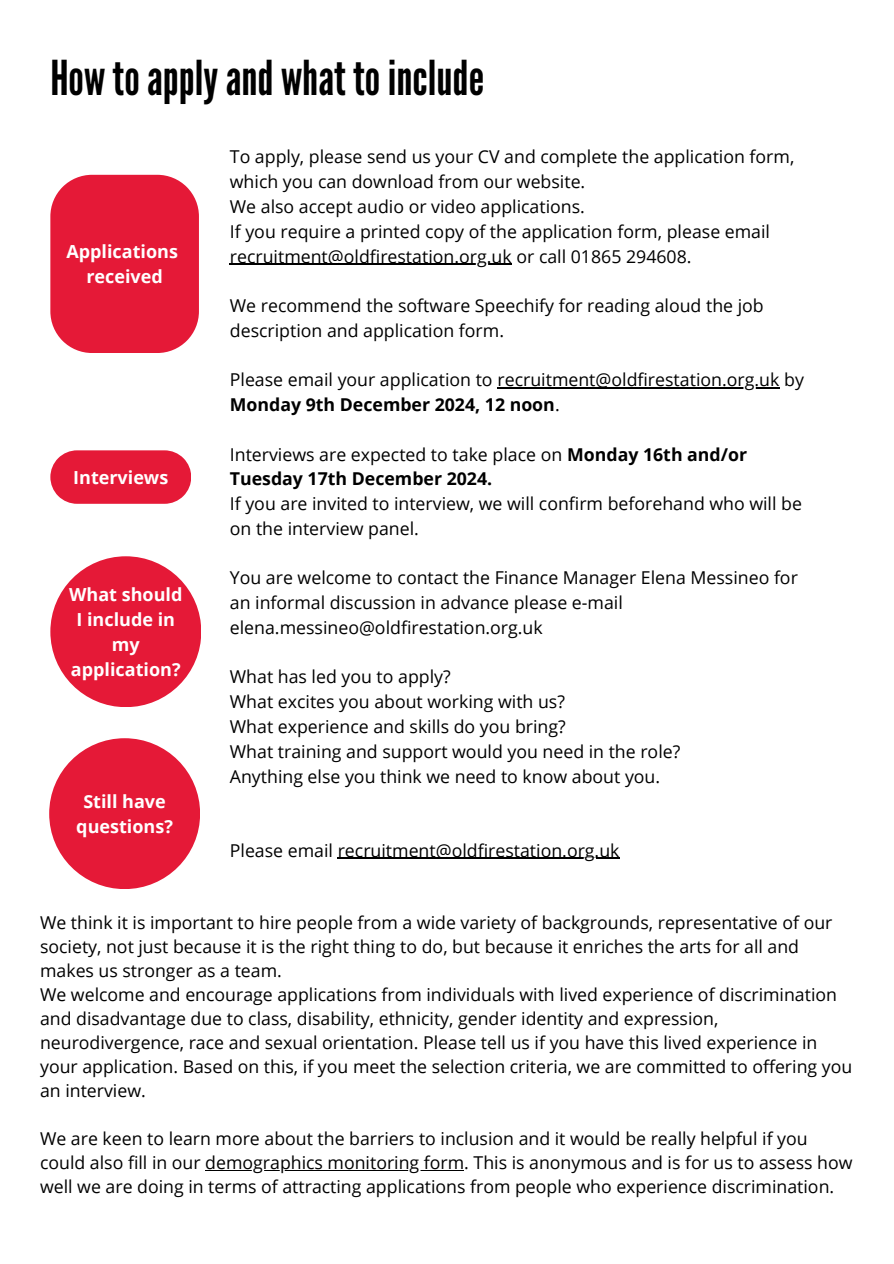
<style>
.page{position:relative;width:894px;height:1264px;background:#fff}
.page>*{position:absolute;margin:0;border:0;box-sizing:border-box;transform-origin:0 0}
.t1{font:48px "League Gothic";color:#000}
.t2{font:700 18px/24.8px "Open Sans";color:#fff;text-align:center}
.t3{font:17.7px/24px "Open Sans";color:#000}
.t4{font:700 17.7px "Open Sans";color:#000}
.s1{font-weight:400}
.s2{font-weight:700}
</style>
<div class="page">
<div style="left:50px;top:175px;width:149px;height:178px;background:#e51937"></div>
<svg style="left:50px;top:450px;width:141px;height:54px;background:#e72e49"></svg>
<hr style="left:230px;top:264px;width:281px;height:1px;background:#000">
<hr style="left:497px;top:387px;width:282px;height:1px;background:#000">
<hr style="left:337px;top:858px;width:282px;height:1px;background:#000">
<div style="left:50px;top:556px;width:151px;height:151px;background:#e51937;border-radius:50%"></div>
<hr style="left:205px;top:1169px;width:259px;height:1px;background:#000">
<div style="left:49px;top:738px;width:151px;height:151px;background:#e51937;border-radius:50%"></div>
<p class="t1" style="left:50px;top:50px;width:435px">How toapplyand what toinclude</p>
<h1 class="t2" style="left:66px;top:239px;width:113px">Applications received</h1>
<h2 class="t2" style="left:73px;top:465px;width:97px">Interviews</h2>
<p class="t2" style="left:69px;top:582px;width:115px">What should<br>I include in my application?</p>
<p class="t2" style="left:76px;top:788px;width:98px">Still have questions?</p>
<h2 class="t3" style="left:230px;top:144px;width:566px;line-height:24.8px">To apply, please send us your CV and complete the application form, which you can download from our website.</h2>
<h2 class="t3" style="left:230px;top:194px;width:356px">We also accept audio or video applications.</h2>
<h2 class="t3" style="left:230px;top:219px;width:541px">If you require a printed copy of the application form, please email</h2>
<p class="t3" style="left:230px;top:244px;width:463px">recruitment@oldfirestation.org.uk or call 01865 294608.</p>
<p class="t3" style="left:230px;top:293px;width:535px">We recommend the software Speechify for reading aloud the job</p>
<p class="t3" style="left:230px;top:318px;width:275px">description and application form.</p>
<p class="t3" style="left:230px;top:367px;width:575px">Please email your application to recruitment@oldfirestation.org.uk by</p>
<p class="t4" style="left:230px;top:392px;width:331px">Monday 9th December 2024, 12 noon<span class="s1">.</span></p>
<p class="t3" style="left:230px;top:442px;width:518px">Interviews are expected to take place on <span class="s2">Monday 16th and/or</span></p>
<p class="t3" style="left:230px;top:466px;width:573px;line-height:24.8px"><span class="s2">Tuesday 17th December 2024.<br></span>If you are invited to interview, we will confirm beforehand who will be</p>
<p class="t3" style="left:230px;top:516px;width:190px">on the interview panel.</p>
<p class="t3" style="left:230px;top:565px;width:569px">You are welcome to contact the Finance Manager Elena Messineo for</p>
<p class="t3" style="left:230px;top:590px;width:394px;line-height:24.8px">an informal discussion in advance please e-mail elena.messineo@oldfirestation.org.uk</p>
<p class="t3" style="left:230px;top:664px;width:222px">What has led you to apply?</p>
<p class="t3" style="left:230px;top:689px;width:336px">What excites you about working with us?</p>
<p class="t3" style="left:230px;top:714px;width:337px">What experience and skills do you bring?</p>
<p class="t3" style="left:230px;top:739px;width:452px">What training and support would you need in the role?</p>
<p class="t3" style="left:230px;top:763px;width:431px">Anything else you think we need to know about you.</p>
<p class="t3" style="left:230px;top:838px;width:391px">Please email recruitment@oldfirestation.org.uk</p>
<p class="t3" style="left:40px;top:910px;width:793px">We think it is important to hire people from a wide variety of backgrounds, representative of our society, not just because it is the right thing to do, but because it enriches the arts for all and makes us stronger as a team.</p>
<p class="t3" style="left:40px;top:982px;width:813px">We welcome and encourage applications from individuals with lived experience of discrimination and disadvantage due to class, disability, ethnicity, gender identity and expression, neurodivergence, race and sexual orientation. Please tell us if you have this lived experience in your application. Based on this, if you meet the selection criteria, we are committed to offering you an interview.</p>
<p class="t3" style="left:40px;top:1126px;width:813px">We are keen to learn more about the barriers to inclusion and it would be really helpful if you could also fill in our demographics monitoring form. This is anonymous and is for us to assess how well we are doing in terms of attracting applications from people who experience discrimination.</p>
</div>
